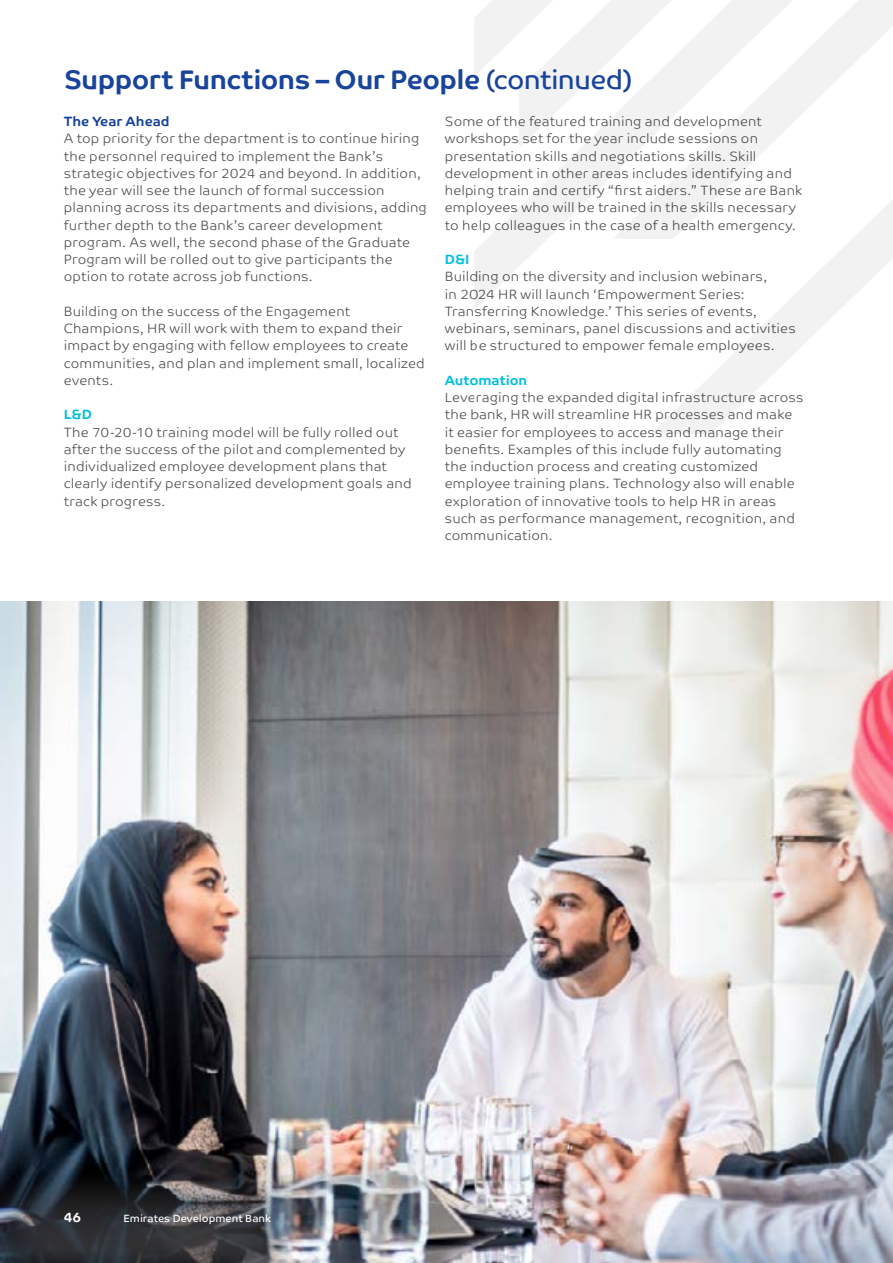
<style>
.page{position:relative;width:893px;height:1263px;background:#fff}
.page>*{position:absolute;margin:0;border:0;box-sizing:border-box;transform-origin:0 0}
.t1{font:700 27px "Co Text";letter-spacing:-.02em;color:#19449b}
.t2{font:300 13.5px/17.2px "Co Text";letter-spacing:.015em;color:#4d4d4f}
.t3{font:700 13.5px "Co Text";color:#00bedf}
.t4{font:700 13.5px "Co Text";color:#19449b}
.t5{font:700 13.5px "Co Text";color:#fff}
.t6{font:10.5px "Co Text";color:#fff}
.s1{font-weight:400}
</style>
<div class="page">
<img style="left:0;top:602px;width:893px;height:661px">
<svg style="left:474px;top:0;width:139px;height:309px"></svg>
<svg style="left:613px;top:0;width:38px;height:239px"></svg>
<svg style="left:651px;top:0;width:242px;height:434px"></svg>
<svg style="left:0;top:1174px;width:288px;height:89px;background:#393c42"></svg>
<h1 class="t1" style="left:65px;top:64px;width:569px">Support Functions – Our People <span class="s1">(continued)</span></h1>
<p class="t4" style="left:64px;top:113px;width:107px">The Year Ahead</p>
<p class="t2" style="left:64px;top:130px;width:365px">A top priority for the department is to continue hiring the personnel required to implement the Bank’s strategic objectives for 2024 and beyond. In addition, the year will see the launch of formal succession planning across its departments and divisions, adding further depth to the Bank’s career development program. As well, the second phase of the Graduate Program will be rolled out to give participants the option to rotate across job functions.</p>
<p class="t2" style="left:64px;top:303px;width:362px">Building on the success of the Engagement Champions, HR will work with them to expand their impact by engaging with fellow employees to create communities, and plan and implement small, localized events.</p>
<p class="t3" style="left:64px;top:407px;width:30px">L&amp;D</p>
<p class="t2" style="left:64px;top:423px;width:349px">The 70-20-10 training model will be fully rolled out after the success of the pilot and complemented by individualized employee development plans that clearly identify personalized development goals and track progress.</p>
<p class="t2" style="left:445px;top:113px;width:359px">Some of the featured training and development workshops set for the year include sessions on presentation skills and negotiations skills. Skill development in other areas includes identifying and helping train and certify “first aiders.” These are Bank employees who will be trained in the skills necessary to help colleagues in the case of a health emergency.</p>
<p class="t3" style="left:445px;top:252px;width:26px">D&amp;I</p>
<p class="t2" style="left:445px;top:268px;width:352px">Building on the diversity and inclusion webinars,<br>in 2024 HR will launch ‘Empowerment Series:<br>Transferring Knowledge.’ This series of events, webinars, seminars, panel discussions and activities will be structured to empower female employees.</p>
<p class="t3" style="left:445px;top:372px;width:84px">Automation</p>
<p class="t2" style="left:445px;top:389px;width:360px">Leveraging the expanded digital infrastructure across the bank, HR will streamline HR processes and make it easier for employees to access and manage their benefits. Examples of this include fully automating the induction process and creating customized employee training plans. Technology also will enable exploration of innovative tools to help HR in areas such as performance management, recognition, and communication.</p>
<p class="t5" style="left:64px;top:1210px;width:19px">46</p>
<p class="t6" style="left:123px;top:1213px;width:149px">Emirates Development Bank</p>
</div>
